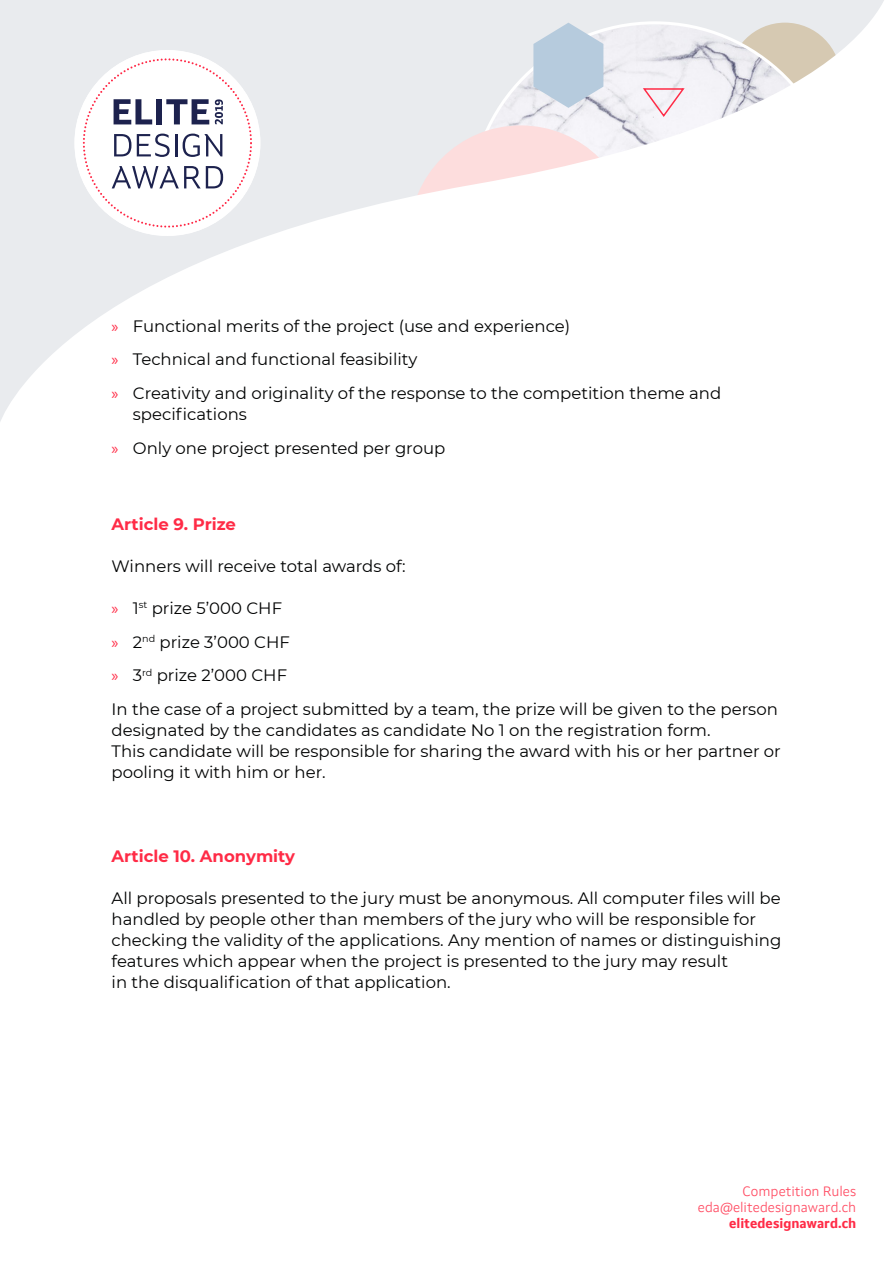
<style>
.page{position:relative;width:893px;height:1263px;background:#fff}
.page>*{position:absolute;margin:0;border:0;box-sizing:border-box;transform-origin:0 0}
.t1{font:16.5px/33.8px "Montserrat";color:#010202}
.t2{font:700 16.5px "Montserrat";color:#ff2b46}
.t3{font:300 13.5px/16.2px "Setimo";color:#ff4b62;text-align:right}
.t4{font:700 13.5px "Setimo";color:#ff2b46}
.s1{font-family:"Myriad Pro";color:#ff2b46}
</style>
<div class="page">
<svg style="left:0;top:0;width:884px;height:421px"></svg>
<p class="t1" style="left:112px;top:308px;width:611px"><span class="s1">»</span> Functional merits of the project (use and experience)<br><span class="s1">»</span> Technical and functional feasibility<br><span class="s1">»</span> Creativity and originality of the response to the competition theme and</p>
<p class="t1" style="left:112px;top:397px;width:335px;text-indent:21px">specifications<br><span class="s1">»</span> Only one project presented per group</p>
<p class="t2" style="left:112px;top:512px;width:126px">Article 9. Prize</p>
<p class="t1" style="left:112px;top:548px;width:296px">Winners will receive total awards of:</p>
<p class="t1" style="left:112px;top:590px;width:668px"><span class="s1">»</span> 1<sup>st</sup> prize 5’000 CHF<br><span class="s1">»</span> 2<sup>nd</sup> prize 3’000 CHF<br><span class="s1">»</span> 3<sup>rd</sup> prize 2’000 CHF<br>In the case of a project submitted by a team, the prize will be given to the person</p>
<p class="t1" style="left:112px;top:719px;width:671px;line-height:21px">designated by the candidates as candidate No 1 on the registration form.<br>This candidate will be responsible for sharing the award with his or her partner or pooling it with him or her.</p>
<p class="t2" style="left:112px;top:844px;width:185px">Article 10. Anonymity</p>
<p class="t1" style="left:112px;top:887px;width:671px;line-height:21px">All proposals presented to the jury must be anonymous. All computer files will be handled by people other than members of the jury who will be responsible for checking the validity of the applications. Any mention of names or distinguishing features which appear when the project is presented to the jury may result<br>in the disqualification of that application.</p>
<p class="t3" style="left:698px;top:1182px;width:160px">Competition Rules eda@elitedesignaward.ch</p>
<p class="t4" style="left:729px;top:1215px;width:129px">elitedesignaward.ch</p>
</div>
